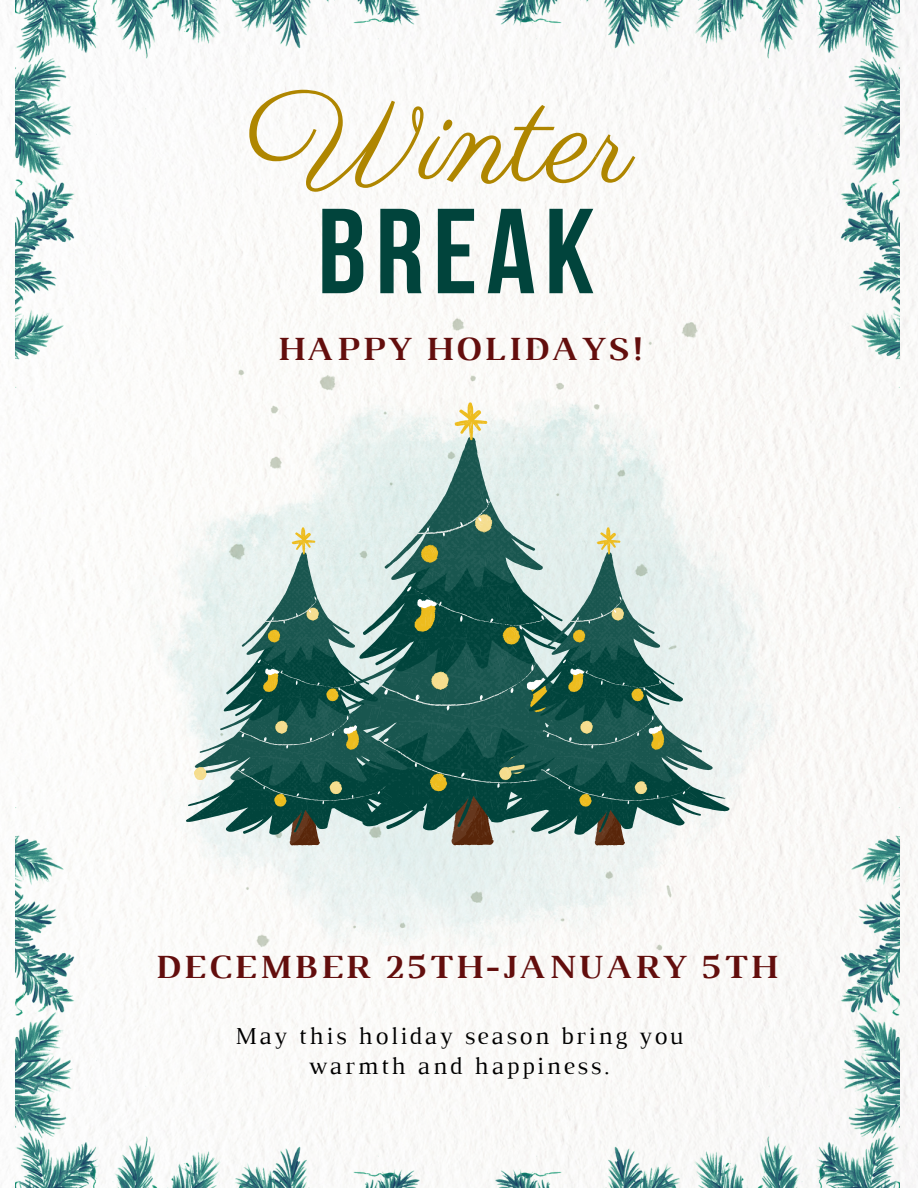
<style>
.page{position:relative;width:918px;height:1188px;background:#fff}
.page>*{position:absolute;margin:0;border:0;box-sizing:border-box;transform-origin:0 0}
.t1{font:131.25px "Parisienne";color:#af8600}
.t2{font:700 120.6px "Bebas Neue";letter-spacing:.075em;color:#01443c}
.t3{font:700 34.5px "Luthier";letter-spacing:.085em;color:#630e0d}
.t4{font:24.9px/29.8px "Luthier";letter-spacing:.095em;color:#000;text-align:center}
</style>
<div class="page">
<img style="left:0;top:0;width:918px;height:1188px">
<img style="left:459px;top:0;width:440px;height:403px">
<img style="left:459px;top:792px;width:440px;height:396px">
<img style="left:16px;top:0;width:443px;height:403px">
<img style="left:16px;top:792px;width:443px;height:396px">
<img style="left:123px;top:392px;width:672px;height:578px">
<img style="left:220px;top:318px;width:477px;height:633px">
<svg style="left:186px;top:402px;width:546px;height:444px"></svg>
<svg style="left:186px;top:528px;width:238px;height:317px;background:#7c9f97"></svg>
<p class="t1" style="left:245px;top:60px;width:389px">Winter</p>
<p class="t2" style="left:318px;top:203px;width:279px">BREAK</p>
<p class="t3" style="left:277px;top:336px;width:366px">HAPPY HOLIDAYS!</p>
<p class="t3" style="left:155px;top:954px;width:623px">DECEMBER 25TH-JANUARY 5TH</p>
<p class="t4" style="left:234px;top:1023px;width:451px">May this holiday season bring you warmth and happiness.</p>
</div>
